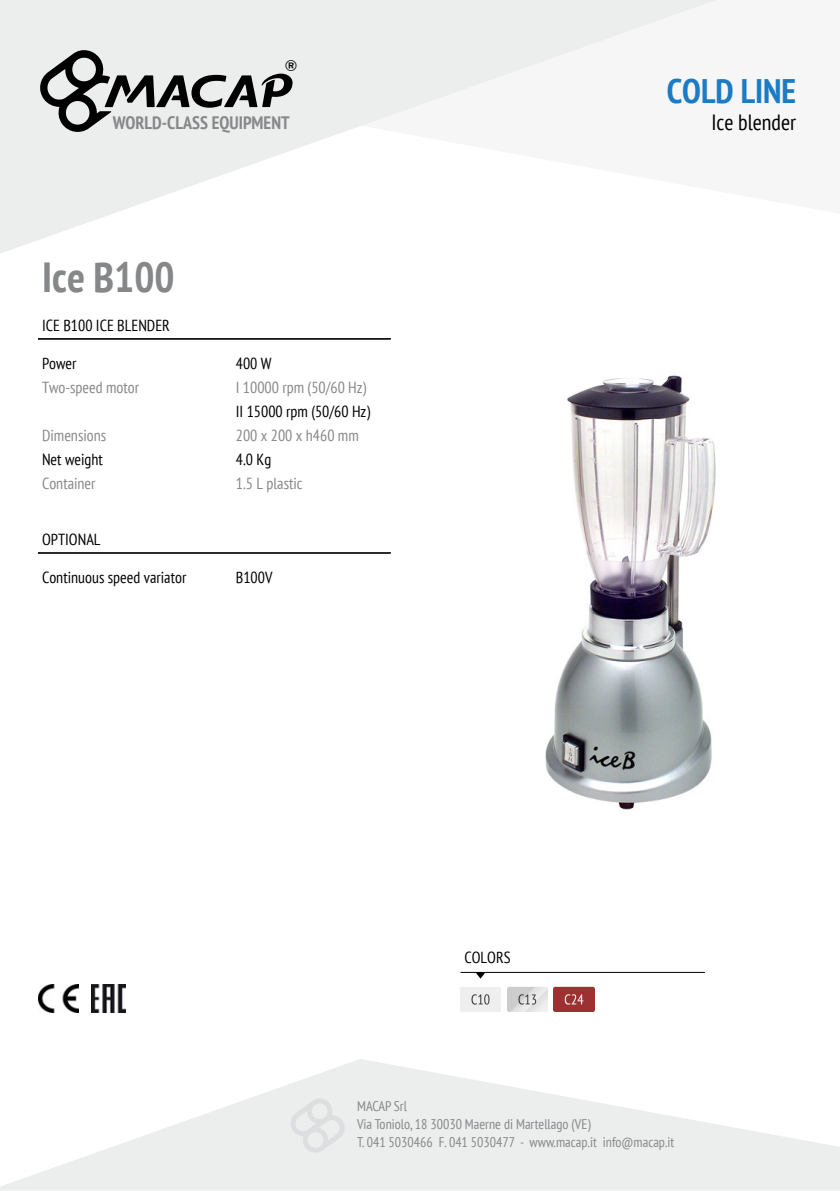
<style>
.page{position:relative;width:840px;height:1191px;background:#fff}
.page>*{position:absolute;margin:0;border:0;box-sizing:border-box;transform-origin:0 0}
.t1{font:700 condensed 42px "PT Sans";color:#868788}
.t2{font:700 condensed 34px "PT Sans";color:#1c7bc5}
.t3{font:condensed 22px "PT Sans";color:#000}
.t4{font:700 condensed 18px "PT Sans";color:#87888a}
.t5{font:condensed 16px "PT Sans";color:#000}
.t6{font:condensed 16px "PT Sans";color:#868788}
.t7{font:600 15.2px "Avant Garde IT Cby BT";color:#000}
.t8{font:condensed 14px "PT Sans";color:#87888a}
</style>
<div class="page">
<svg style="left:0;top:0;width:715px;height:253px"></svg>
<svg style="left:0;top:1059px;width:839px;height:131px;fill:#eceded"></svg>
<svg style="left:38px;top:47px;width:254px;height:87px;background:#b7b8b8"></svg>
<svg style="left:289px;top:1096px;width:57px;height:58px;background:#e7e8e8"></svg>
<img style="left:38px;top:984px;width:40px;height:29px">
<img style="left:92px;top:984px;width:33px;height:29px">
<hr style="left:38px;top:339px;width:352px;height:1px;background:#000">
<hr style="left:38px;top:338px;width:352px;height:1px;background:#000">
<hr style="left:38px;top:553px;width:352px;height:1px;background:#000">
<hr style="left:38px;top:552px;width:352px;height:1px;background:#000">
<img style="left:545px;top:375px;width:171px;height:435px">
<img style="left:460px;top:973px;width:40px;height:38px">
<img style="left:507px;top:987px;width:40px;height:24px">
<img style="left:553px;top:986px;width:40px;height:25px">
<hr style="left:460px;top:972px;width:244px;height:1px;background:#000">
<p class="t7" style="left:285px;top:56px;width:14px">®</p>
<p class="t4" style="left:113px;top:110px;width:178px">WORLD-CLASS EQUIPMENT</p>
<h1 class="t1" style="left:42px;top:250px;width:134px">Ice B100</h1>
<p class="t5" style="left:42px;top:314px;width:129px">ICE B100 ICE BLENDER</p>
<p class="t5" style="left:42px;top:352px;width:36px">Power</p>
<p class="t5" style="left:236px;top:352px;width:37px">400 W</p>
<p class="t6" style="left:42px;top:376px;width:99px">Two-speed motor</p>
<p class="t6" style="left:236px;top:376px;width:132px">I 10000 rpm (50/60 Hz)</p>
<p class="t5" style="left:236px;top:400px;width:136px">II 15000 rpm (50/60 Hz)</p>
<p class="t6" style="left:42px;top:424px;width:66px">Dimensions</p>
<p class="t6" style="left:236px;top:424px;width:124px">200 x 200 x h460 mm</p>
<p class="t5" style="left:42px;top:448px;width:62px">Net weight</p>
<p class="t5" style="left:236px;top:448px;width:37px">4.0 Kg</p>
<p class="t6" style="left:42px;top:472px;width:55px">Container</p>
<p class="t6" style="left:236px;top:472px;width:68px">1.5 L plastic</p>
<p class="t5" style="left:42px;top:528px;width:60px">OPTIONAL</p>
<p class="t5" style="left:42px;top:566px;width:146px">Continuous speed variator</p>
<p class="t5" style="left:236px;top:566px;width:38px">B100V</p>
<p class="t5" style="left:464px;top:946px;width:48px">COLORS</p>
<h2 class="t2" style="left:666px;top:69px;width:131px">COLD LINE</h2>
<h3 class="t3" style="left:711px;top:107px;width:86px">Ice blender</h3>
<p class="t8" style="left:357px;top:1096px;width:51px">MACAP Srl</p>
<p class="t8" style="left:357px;top:1114px;width:235px">Via Toniolo, 18 30030 Maerne di Martellago (VE)</p>
<p class="t8" style="left:357px;top:1132px;width:318px">T. 041 5030466 F. 041 5030477 - www.macap.it info@macap.it</p>
</div>
